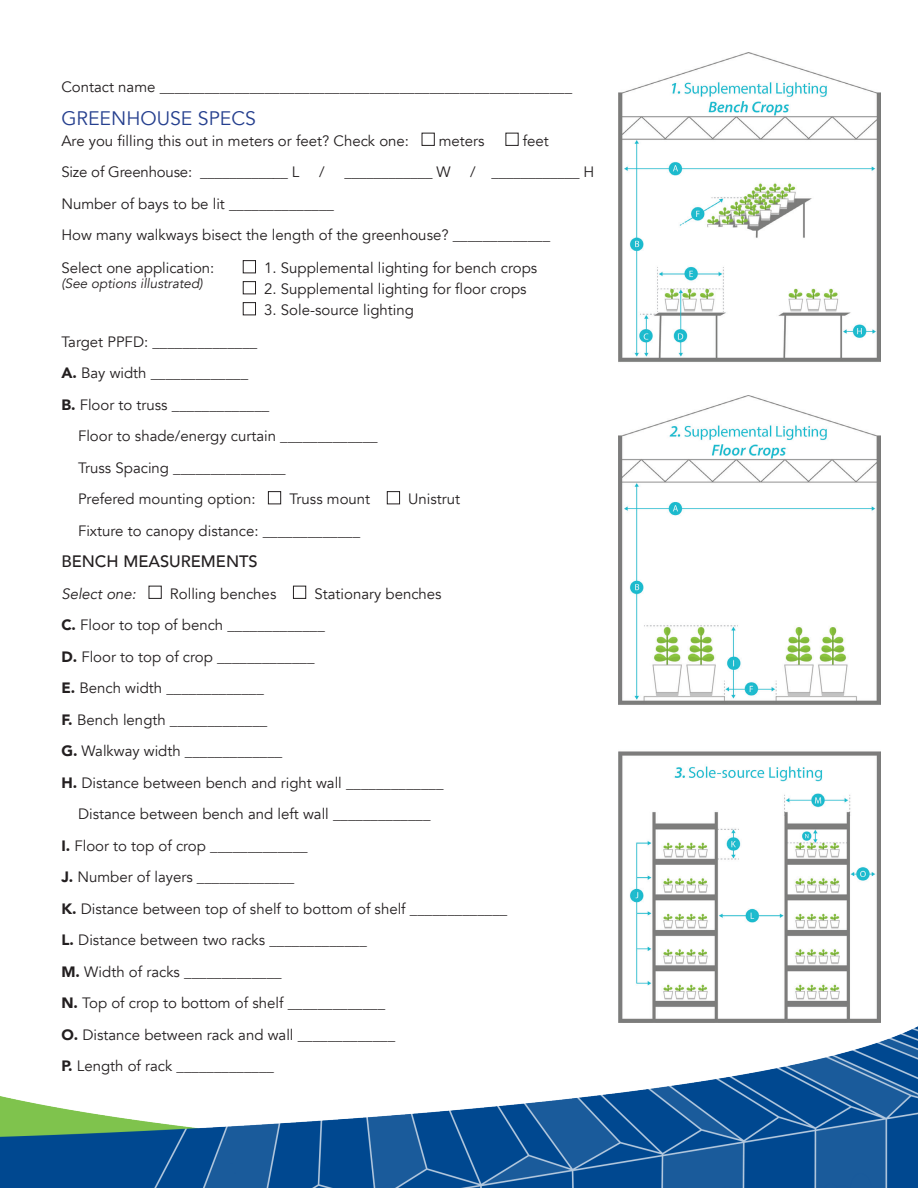
<style>
.page{position:relative;width:918px;height:1188px;background:#fff}
.page>*{position:absolute;margin:0;border:0;box-sizing:border-box;transform-origin:0 0}
.t1{font:19.5px "Avenir";color:#253f8e}
.t2{font:500 16.5px "Avenir";color:#231f20}
.t3{font:15px "Avenir";color:#231f20}
.t4{font:italic 15px "Avenir";color:#231f20}
.t5{font:italic 13.5px "Avenir";color:#231f20}
.s1{font-weight:900}
</style>
<div class="page">
<img style="left:0;top:1022px;width:918px;height:166px">
<div style="left:422px;top:133px;width:13px;height:13px;border:1px solid #231f20"></div>
<div style="left:506px;top:133px;width:13px;height:13px;border:1px solid #231f20"></div>
<div style="left:243px;top:260px;width:13px;height:13px;border:1px solid #231f20"></div>
<div style="left:243px;top:281px;width:13px;height:13px;border:1px solid #231f20"></div>
<div style="left:243px;top:302px;width:13px;height:13px;border:1px solid #231f20"></div>
<div style="left:268px;top:491px;width:13px;height:13px;border:1px solid #231f20"></div>
<div style="left:387px;top:491px;width:13px;height:13px;border:1px solid #231f20"></div>
<div style="left:149px;top:586px;width:13px;height:13px;border:1px solid #231f20"></div>
<div style="left:293px;top:586px;width:13px;height:13px;border:1px solid #231f20"></div>
<img style="left:618px;top:52px;width:263px;height:970px">
<p class="t3" style="left:61px;top:78px;width:512px">Contact name _______________________________________________________</p>
<p class="t1" style="left:61px;top:106px;width:196px">GREENHOUSE SPECS</p>
<p class="t3" style="left:61px;top:132px;width:349px">Are you filling this out in meters or feet? Check one:</p>
<p class="t3" style="left:439px;top:132px;width:47px">meters</p>
<p class="t3" style="left:523px;top:132px;width:28px">feet</p>
<p class="t3" style="left:61px;top:163px;width:240px">Size of Greenhouse: ____________ L</p>
<p class="t3" style="left:319px;top:163px;width:7px">/</p>
<p class="t3" style="left:345px;top:163px;width:107px">____________ W</p>
<p class="t3" style="left:470px;top:163px;width:125px">/ ____________ H</p>
<p class="t3" style="left:61px;top:195px;width:274px">Number of bays to be lit ______________</p>
<p class="t3" style="left:61px;top:226px;width:490px">How many walkways bisect the length of the greenhouse? _____________</p>
<p class="t3" style="left:61px;top:259px;width:155px">Select one application:</p>
<p class="t3" style="left:264px;top:259px;width:275px">1. Supplemental lighting for bench crops</p>
<p class="t5" style="left:61px;top:276px;width:143px">(See options illustrated)</p>
<p class="t3" style="left:264px;top:280px;width:264px">2. Supplemental lighting for floor crops</p>
<p class="t3" style="left:264px;top:301px;width:151px">3. Sole-source lighting</p>
<p class="t3" style="left:61px;top:333px;width:198px">Target PPFD: ______________</p>
<p class="t3" style="left:61px;top:364px;width:188px"><span class="s1">A.</span> Bay width _____________</p>
<p class="t3" style="left:61px;top:396px;width:210px"><span class="s1">B.</span> Floor to truss _____________</p>
<p class="t3" style="left:78px;top:427px;width:301px">Floor to shade/energy curtain _____________</p>
<p class="t3" style="left:78px;top:459px;width:209px">Truss Spacing _______________</p>
<p class="t3" style="left:78px;top:490px;width:179px">Prefered mounting option:</p>
<p class="t3" style="left:289px;top:490px;width:82px">Truss mount</p>
<p class="t3" style="left:408px;top:490px;width:53px">Unistrut</p>
<p class="t3" style="left:78px;top:522px;width:284px">Fixture to canopy distance: _____________</p>
<p class="t2" style="left:61px;top:547px;width:198px">BENCH MEASUREMENTS</p>
<p class="t4" style="left:61px;top:585px;width:76px">Select one:</p>
<p class="t3" style="left:170px;top:585px;width:108px">Rolling benches</p>
<p class="t3" style="left:314px;top:585px;width:129px">Stationary benches</p>
<p class="t3" style="left:61px;top:616px;width:265px"><span class="s1">C.</span> Floor to top of bench _____________</p>
<p class="t3" style="left:61px;top:648px;width:255px"><span class="s1">D.</span> Floor to top of crop _____________</p>
<p class="t3" style="left:61px;top:679px;width:204px"><span class="s1">E.</span> Bench width _____________</p>
<p class="t3" style="left:61px;top:711px;width:208px"><span class="s1">F.</span> Bench length _____________</p>
<p class="t3" style="left:61px;top:742px;width:223px"><span class="s1">G.</span> Walkway width _____________</p>
<p class="t3" style="left:61px;top:774px;width:384px"><span class="s1">H.</span> Distance between bench and right wall _____________</p>
<p class="t3" style="left:78px;top:805px;width:354px">Distance between bench and left wall _____________</p>
<p class="t3" style="left:61px;top:837px;width:248px"><span class="s1">I.</span> Floor to top of crop _____________</p>
<p class="t3" style="left:61px;top:868px;width:235px"><span class="s1">J.</span> Number of layers _____________</p>
<p class="t3" style="left:61px;top:900px;width:448px"><span class="s1">K.</span> Distance between top of shelf to bottom of shelf _____________</p>
<p class="t3" style="left:61px;top:931px;width:307px"><span class="s1">L.</span> Distance between two racks _____________</p>
<p class="t3" style="left:61px;top:963px;width:222px"><span class="s1">M.</span> Width of racks _____________</p>
<p class="t3" style="left:61px;top:994px;width:325px"><span class="s1">N.</span> Top of crop to bottom of shelf _____________</p>
<p class="t3" style="left:61px;top:1026px;width:335px"><span class="s1">O.</span> Distance between rack and wall _____________</p>
<p class="t3" style="left:61px;top:1057px;width:214px"><span class="s1">P.</span> Length of rack _____________</p>
</div>
